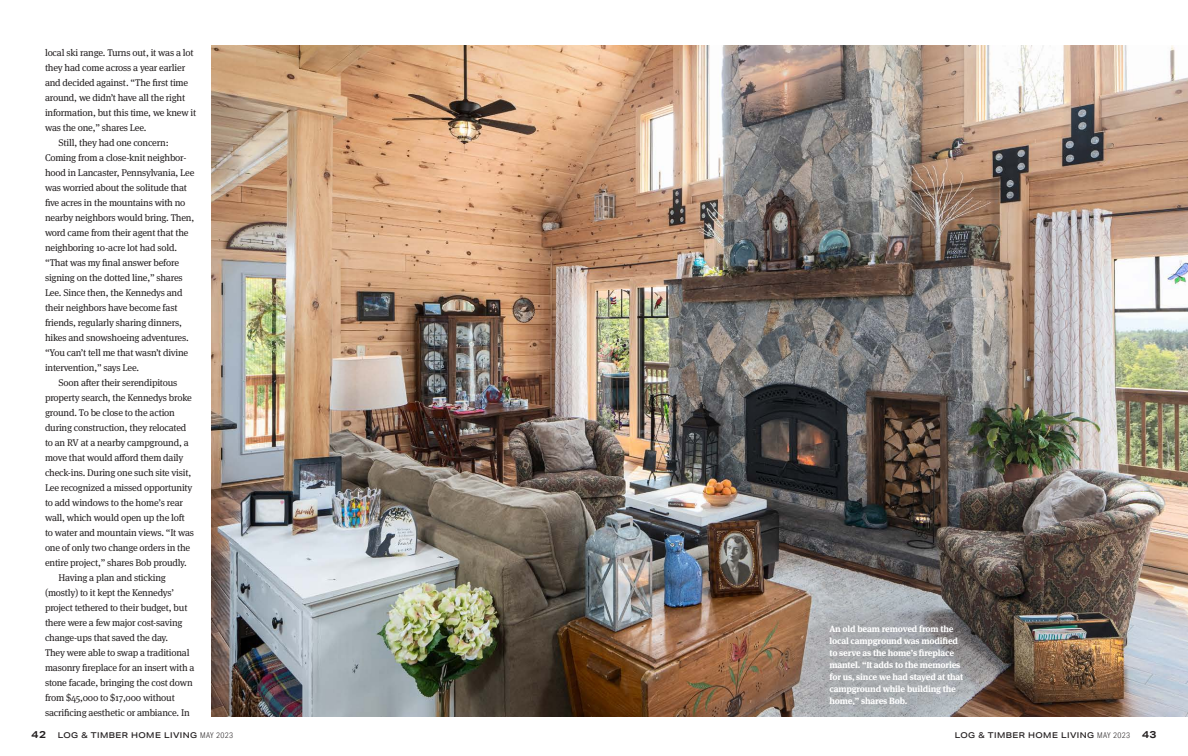
<style>
.page{position:relative;width:1188px;height:756px;background:#fff}
.page>*{position:absolute;margin:0;border:0;box-sizing:border-box;transform-origin:0 0}
.t1{font:700 10px "Aktiv Grotesk Ex";color:#231f20}
.t2{font:9.8px "Meta Serif Pro";letter-spacing:-.02em;color:#231f20}
.t3{font:700 9px/12px "Meta Serif Pro";letter-spacing:-.02em;color:#fff}
.t4{font:500 8px "Aktiv Grotesk Ex";letter-spacing:.05em;color:#231f20}
.s1{font-family:"Aktiv Grotesk Cd";font-weight:300}
.s2{font-weight:700;font-size:10px}
</style>
<div class="page">
<img style="left:212px;top:45px;width:976px;height:671px">
<div style="left:733px;top:529px;width:324px;height:187px;background:#302d2d;opacity:.23"></div>
<p class="t2" style="left:45px;top:46px;width:150px">local ski range. Turns out, it was a lot</p>
<p class="t2" style="left:45px;top:61px;width:142px">they had come across a year earlier</p>
<p class="t2" style="left:45px;top:76px;width:145px">and decided against. “The first time</p>
<p class="t2" style="left:45px;top:91px;width:142px">around, we didn’t have all the right</p>
<p class="t2" style="left:45px;top:106px;width:153px">information, but this time, we knew it</p>
<p class="t2" style="left:45px;top:121px;width:103px">was the one,” shares Lee.</p>
<p class="t2" style="left:59px;top:136px;width:112px">Still, they had one concern:</p>
<p class="t2" style="left:45px;top:151px;width:143px">Coming from a close-knit neighbor-</p>
<p class="t2" style="left:45px;top:166px;width:151px">hood in Lancaster, Pennsylvania, Lee</p>
<p class="t2" style="left:45px;top:181px;width:144px">was worried about the solitude that</p>
<p class="t2" style="left:45px;top:196px;width:142px">five acres in the mountains with no</p>
<p class="t2" style="left:45px;top:211px;width:151px">nearby neighbors would bring. Then,</p>
<p class="t2" style="left:45px;top:226px;width:145px">word came from their agent that the</p>
<p class="t2" style="left:45px;top:241px;width:134px">neighboring 10-acre lot had sold.</p>
<p class="t2" style="left:45px;top:256px;width:136px">“That was my final answer before</p>
<p class="t2" style="left:45px;top:271px;width:139px">signing on the dotted line,” shares</p>
<p class="t2" style="left:45px;top:286px;width:139px">Lee. Since then, the Kennedys and</p>
<p class="t2" style="left:45px;top:301px;width:134px">their neighbors have become fast</p>
<p class="t2" style="left:45px;top:316px;width:138px">friends, regularly sharing dinners,</p>
<p class="t2" style="left:45px;top:331px;width:145px">hikes and snowshoeing adventures.</p>
<p class="t2" style="left:45px;top:346px;width:145px">“You can’t tell me that wasn’t divine</p>
<p class="t2" style="left:45px;top:361px;width:96px">intervention,” says Lee.</p>
<p class="t2" style="left:59px;top:376px;width:120px">Soon after their serendipitous</p>
<p class="t2" style="left:45px;top:391px;width:148px">property search, the Kennedys broke</p>
<p class="t2" style="left:45px;top:406px;width:131px">ground. To be close to the action</p>
<p class="t2" style="left:45px;top:421px;width:143px">during construction, they relocated</p>
<p class="t2" style="left:45px;top:436px;width:145px">to an RV at a nearby campground, a</p>
<p class="t2" style="left:45px;top:451px;width:140px">move that would afford them daily</p>
<p class="t2" style="left:45px;top:466px;width:148px">check-ins. During one such site visit,</p>
<p class="t2" style="left:45px;top:481px;width:149px">Lee recognized a missed opportunity</p>
<p class="t2" style="left:45px;top:496px;width:140px">to add windows to the home’s rear</p>
<p class="t2" style="left:45px;top:511px;width:141px">wall, which would open up the loft</p>
<p class="t2" style="left:45px;top:526px;width:151px">to water and mountain views. “It was</p>
<p class="t2" style="left:45px;top:541px;width:147px">one of only two change orders in the</p>
<p class="t2" style="left:45px;top:556px;width:143px">entire project,” shares Bob proudly.</p>
<p class="t2" style="left:59px;top:571px;width:109px">Having a plan and sticking</p>
<p class="t2" style="left:45px;top:586px;width:131px">(mostly) to it kept the Kennedys’</p>
<p class="t2" style="left:45px;top:601px;width:144px">project tethered to their budget, but</p>
<p class="t2" style="left:45px;top:616px;width:139px">there were a few major cost-saving</p>
<p class="t2" style="left:45px;top:631px;width:125px">change-ups that saved the day.</p>
<p class="t2" style="left:45px;top:646px;width:146px">They were able to swap a traditional</p>
<p class="t2" style="left:45px;top:661px;width:151px">masonry fireplace for an insert with a</p>
<p class="t2" style="left:45px;top:676px;width:149px">stone facade, bringing the cost down</p>
<p class="t2" style="left:45px;top:691px;width:131px">from $45,000 to $17,000 without</p>
<p class="t2" style="left:45px;top:706px;width:146px">sacrificing aesthetic or ambiance. In</p>
<p class="t3" style="left:829px;top:622px;width:135px">An old beam removed from the local campground was modified to serve as the home’s fireplace mantel. “It adds to the memories for us, since we had stayed at that campground while building the home,” shares Bob.</p>
<p class="t1" style="left:32px;top:728px;width:16px">42</p>
<p class="t4" style="left:58px;top:730px;width:177px">LOG &amp; TIMBER HOME LIVING <span class="s1">MAY 2023</span></p>
<p class="t4" style="left:955px;top:730px;width:203px">LOG &amp; TIMBER HOME LIVING <span class="s1">MAY 2023</span> <span class="s2">43</span></p>
</div>
